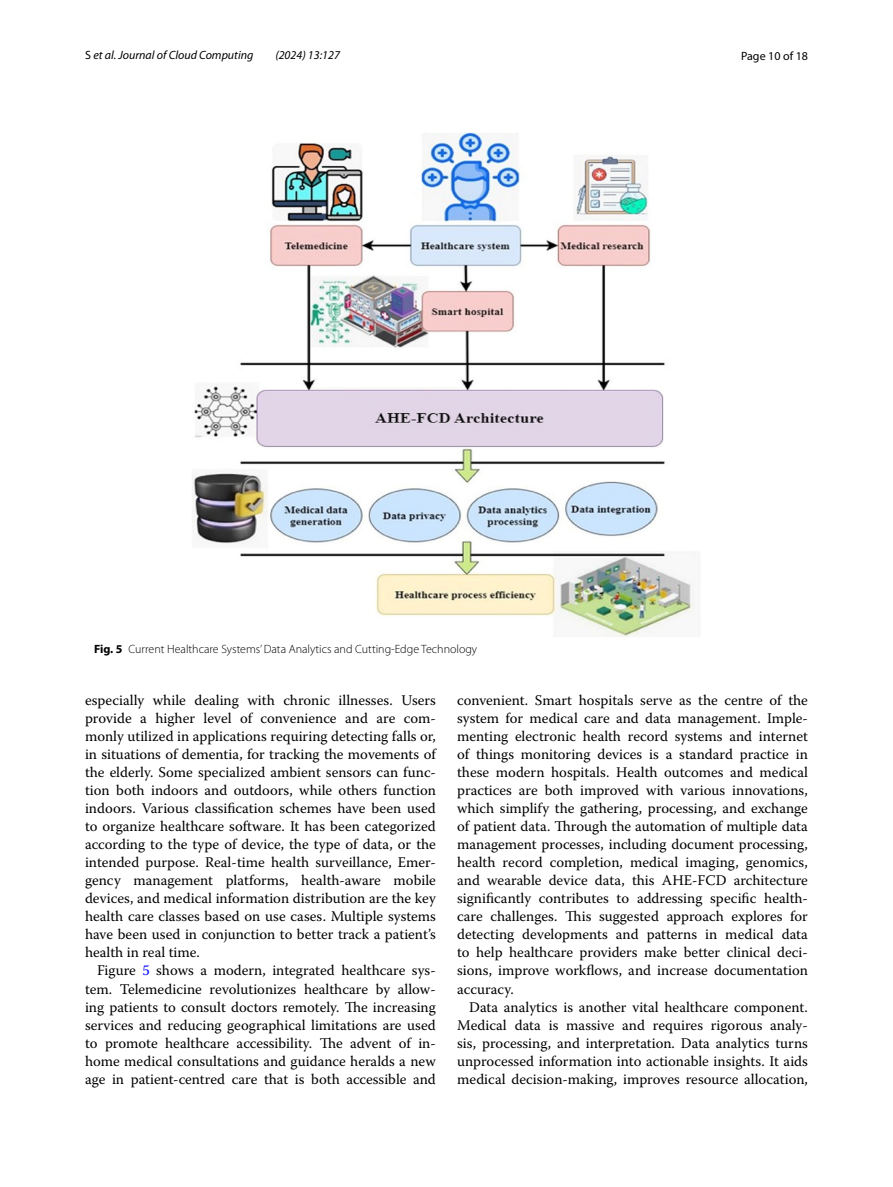
<style>
.page{position:relative;width:893px;height:1187px;background:#fff}
.page>*{position:absolute;margin:0;border:0;box-sizing:border-box;transform-origin:0 0}
.t1{font:14.7px/18px "Warnock Pro";color:#000;text-align:justify}
.t2{font:300 12px "Myriad Pro";color:#000}
.t3{font:italic 12px "Myriad Pro";color:#000}
.t4{font:12px "Myriad Pro";color:#000}
.s1{font-style:normal}
.s2{font-weight:700}
.s3{color:#00f}
</style>
<div class="page">
<img style="left:192px;top:133px;width:503px;height:504px">
<p class="t3" style="left:85px;top:48px;width:170px"><span class="s1">S</span> et al. Journal of Cloud Computing</p>
<p class="t3" style="left:275px;top:48px;width:66px">(2024) 13:127</p>
<p class="t4" style="left:741px;top:48px;width:68px">Page 10 of 18</p>
<p class="t2" style="left:94px;top:642px;width:385px"><span class="s2">Fig. 5</span> Current Healthcare Systems’ Data Analytics and Cutting-Edge Technology</p>
<p class="t1" style="left:85px;top:691px;width:352px">especially while dealing with chronic illnesses. Users provide a higher level of convenience and are com&shy;monly utilized in applications requiring detecting falls or, in situations of dementia, for tracking the movements of the elderly. Some specialized ambient sensors can func&shy;tion both indoors and outdoors, while others function indoors. Various classification schemes have been used to organize healthcare software. It has been categorized according to the type of device, the type of data, or the intended purpose. Real-time health surveillance, Emer&shy;gency management platforms, health-aware mobile devices, and medical information distribution are the key health care classes based on use cases. Multiple systems have been used in conjunction to better track a patient’s health in real time.</p>
<p class="t1" style="left:85px;top:961px;width:352px;text-indent:12px">Figure <span class="s3">5</span> shows a modern, integrated healthcare sys&shy;tem. Telemedicine revolutionizes healthcare by allow&shy;ing patients to consult doctors remotely. The increasing services and reducing geographical limitations are used to promote healthcare accessibility. The advent of in&shy;home medical consultations and guidance heralds a new age in patient-centred care that is both accessible and</p>
<p class="t1" style="left:457px;top:691px;width:352px">convenient. Smart hospitals serve as the centre of the system for medical care and data management. Imple&shy;menting electronic health record systems and internet of things monitoring devices is a standard practice in these modern hospitals. Health outcomes and medical practices are both improved with various innovations, which simplify the gathering, processing, and exchange of patient data. Through the automation of multiple data management processes, including document processing, health record completion, medical imaging, genomics, and wearable device data, this AHE-FCD architecture significantly contributes to addressing specific health&shy;care challenges. This suggested approach explores for detecting developments and patterns in medical data to help healthcare providers make better clinical deci&shy;sions, improve workflows, and increase documentation accuracy.</p>
<p class="t1" style="left:457px;top:997px;width:352px;text-indent:12px">Data analytics is another vital healthcare component.<br>Medical data is massive and requires rigorous analy&shy;sis, processing, and interpretation. Data analytics turns unprocessed information into actionable insights. It aids medical decision-making, improves resource allocation,</p>
</div>
